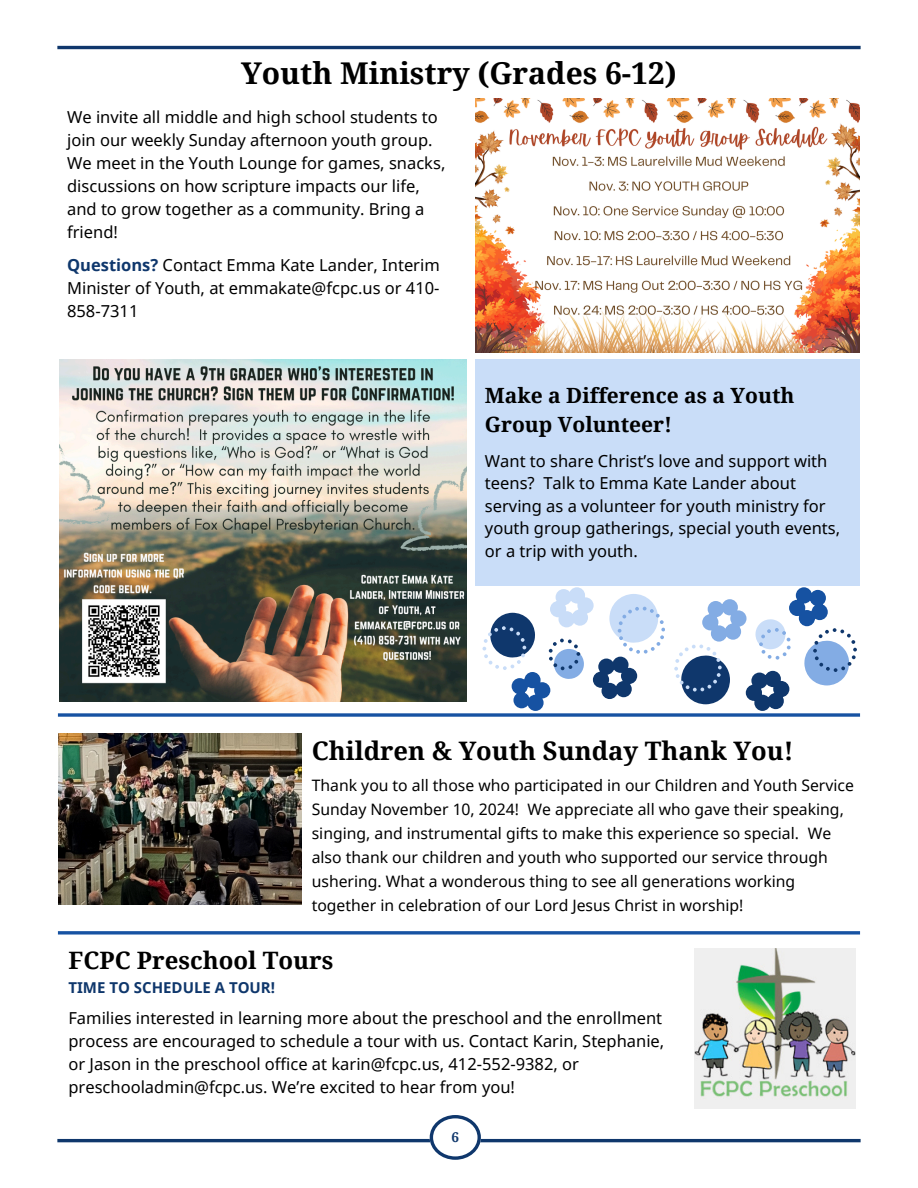
<style>
.page{position:relative;width:918px;height:1188px;background:#fff}
.page>*{position:absolute;margin:0;border:0;box-sizing:border-box;transform-origin:0 0}
.t1{font:700 30px "Noto Serif";color:#000}
.t2{font:700 25.5px "Noto Serif";color:#000}
.t3{font:700 24px "Noto Serif";color:#000}
.t4{font:700 21px/29.4px "Noto Serif";color:#000}
.t5{font:16.5px/23.1px "Noto Sans";color:#000}
.t6{font:15.75px/24px "Noto Sans";color:#000}
.t7{font:700 15px "Noto Sans";color:#0f376c}
.t8{font:700 13.5px "Noto Serif";color:#0f376c}
.s1{font-weight:700;color:#0f376c}
</style>
<div class="page">
<hr style="left:57px;top:46px;width:804px;height:3px;background:#0f376c">
<hr style="left:57px;top:1139px;width:804px;height:3px;background:#0f376c">
<svg style="left:430px;top:1115px;width:51px;height:45px"></svg>
<div style="left:476px;top:359px;width:384px;height:226px;background:#c9ddf8"></div>
<svg style="left:58px;top:713px;width:802px;height:4px;background:#396cb0"></svg>
<img style="left:476px;top:98px;width:384px;height:255px">
<svg style="left:58px;top:931px;width:802px;height:4px;background:#396cb0"></svg>
<img style="left:59px;top:734px;width:243px;height:171px">
<img style="left:694px;top:949px;width:161px;height:159px">
<img style="left:59px;top:359px;width:408px;height:342px">
<svg style="left:482px;top:587px;width:183px;height:124px"></svg>
<svg style="left:675px;top:587px;width:181px;height:124px"></svg>
<p class="t1" style="left:241px;top:52px;width:437px">Youth Ministry (Grades 6-12)</p>
<p class="t5" style="left:67px;top:105px;width:380px">We invite all middle and high school students to join our weekly Sunday afternoon youth group.<br>We meet in the Youth Lounge for games, snacks, discussions on how scripture impacts our life, and to grow together as a community. Bring a friend!</p>
<p class="t5" style="left:67px;top:253px;width:374px;text-align:justify"><span class="s1">Questions?</span> Contact Emma Kate Lander, Interim Minister of Youth, at emmakate@fcpc.us or 410- 858-7311</p>
<p class="t4" style="left:485px;top:380px;width:311px">Make a Difference as a Youth<br>Group Volunteer!</p>
<p class="t5" style="left:485px;top:449px;width:357px;line-height:22.5px">Want to share Christ’s love and support with teens? Talk to Emma Kate Lander about serving as a volunteer for youth ministry for youth group gatherings, special youth events, or a trip with youth.</p>
<p class="t2" style="left:312px;top:733px;width:483px">Children &amp; Youth Sunday Thank You!</p>
<p class="t6" style="left:312px;top:773px;width:544px">Thank you to all those who participated in our Children and Youth Service Sunday November 10, 2024! We appreciate all who gave their speaking, singing, and instrumental gifts to make this experience so special. We also thank our children and youth who supported our service through ushering. What a wonderous thing to see all generations working together in celebration of our Lord Jesus Christ in worship!</p>
<p class="t3" style="left:68px;top:944px;width:267px">FCPC Preschool Tours</p>
<p class="t7" style="left:68px;top:977px;width:208px">TIME TO SCHEDULE A TOUR!</p>
<p class="t5" style="left:68px;top:1006px;width:597px">Families interested in learning more about the preschool and the enrollment process are encouraged to schedule a tour with us. Contact Karin, Stephanie, or Jason in the preschool office at karin@fcpc.us, 412-552-9382, or preschooladmin@fcpc.us. We’re excited to hear from you!</p>
<h1 class="t8" style="left:452px;top:1128px;width:9px">6</h1>
</div>
